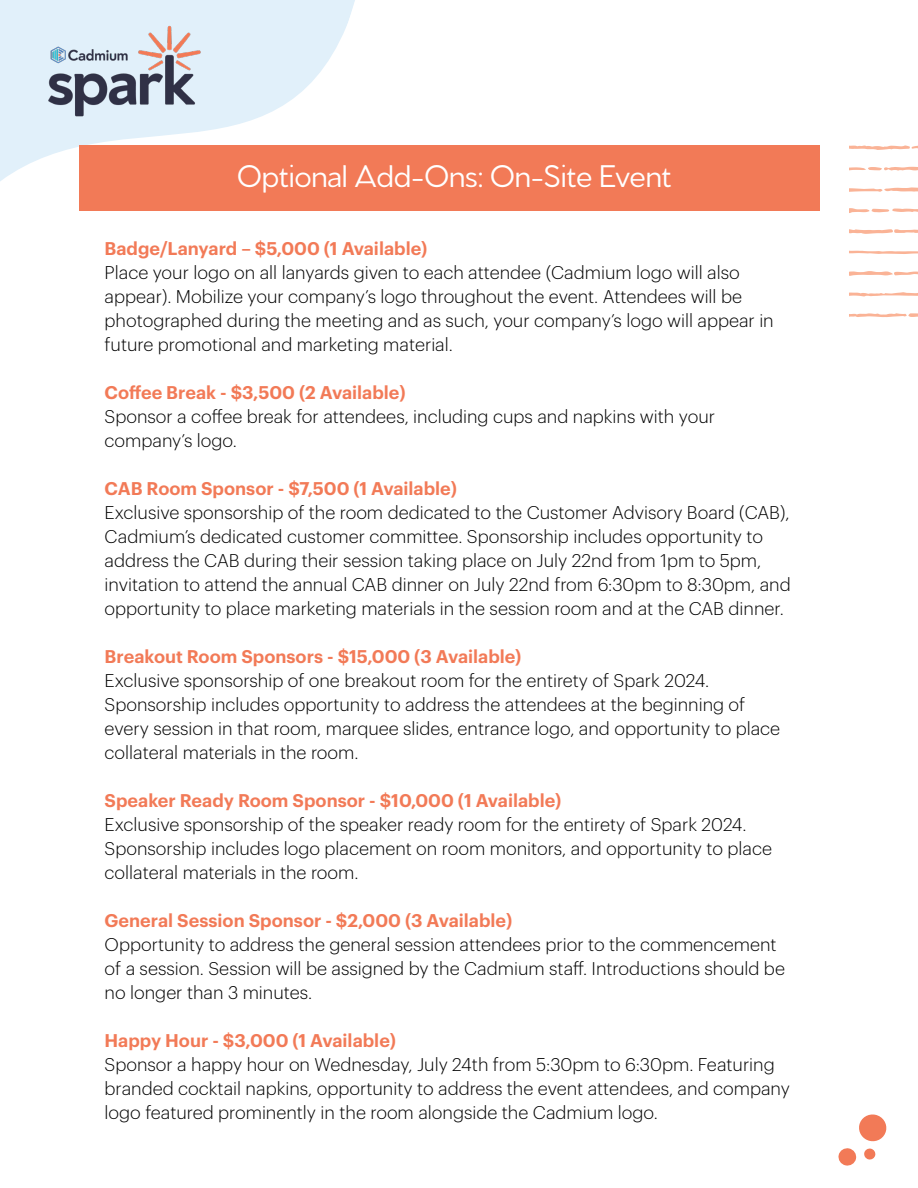
<style>
.page{position:relative;width:918px;height:1188px;background:#fff}
.page>*{position:absolute;margin:0;border:0;box-sizing:border-box;transform-origin:0 0}
.t1{font:33px "Venti CF";color:#fff}
.t2{font:300 18px/24px "Graphik";color:#000}
.t3{font:600 18px "Graphik";color:#f27a57}
.s1{font-weight:600;color:#f27a57}
</style>
<div class="page">
<svg style="left:849px;top:229px;width:69px;height:5px"></svg>
<svg style="left:849px;top:251px;width:69px;height:3px"></svg>
<svg style="left:849px;top:146px;width:69px;height:4px"></svg>
<svg style="left:849px;top:271px;width:69px;height:5px"></svg>
<svg style="left:849px;top:208px;width:69px;height:5px"></svg>
<svg style="left:849px;top:187px;width:69px;height:5px"></svg>
<svg style="left:849px;top:167px;width:69px;height:4px"></svg>
<svg style="left:849px;top:292px;width:69px;height:4px"></svg>
<svg style="left:849px;top:313px;width:69px;height:4px"></svg>
<svg style="left:0;top:0;width:355px;height:211px;fill:#e1f0fa"></svg>
<img style="left:36px;top:20px;width:175px;height:102px">
<svg style="left:838px;top:1114px;width:49px;height:52px"></svg>
<div style="left:80px;top:146px;width:740px;height:65px;background:#f27a57"></div>
<p class="t1" style="left:237px;top:155px;width:436px">Optional Add-Ons: On-Site Event</p>
<p class="t2" style="left:105px;top:235px;width:671px"><span class="s1">Badge/Lanyard – $5,000 (1 Available)<br></span>Place your logo on all lanyards given to each attendee (Cadmium logo will also appear). Mobilize your company’s logo throughout the event. Attendees will be photographed during the meeting and as such, your company’s logo will appear in future promotional and marketing material.</p>
<p class="t3" style="left:105px;top:379px;width:302px">Coffee Break - $3,500 (2 Available)</p>
<p class="t2" style="left:105px;top:403px;width:612px">Sponsor a coffee break for attendees, including cups and napkins with your company’s logo.</p>
<p class="t2" style="left:105px;top:475px;width:688px"><span class="s1">CAB Room Sponsor - $7,500 (1 Available)<br></span>Exclusive sponsorship of the room dedicated to the Customer Advisory Board (CAB), Cadmium’s dedicated customer committee. Sponsorship includes opportunity to address the CAB during their session taking place on July 22nd from 1pm to 5pm, invitation to attend the annual CAB dinner on July 22nd from 6:30pm to 8:30pm, and opportunity to place marketing materials in the session room and at the CAB dinner.</p>
<p class="t2" style="left:105px;top:643px;width:677px"><span class="s1">Breakout Room Sponsors - $15,000 (3 Available)<br></span>Exclusive sponsorship of one breakout room for the entirety of Spark 2024.<br>Sponsorship includes opportunity to address the attendees at the beginning of every session in that room, marquee slides, entrance logo, and opportunity to place collateral materials in the room.</p>
<p class="t2" style="left:105px;top:787px;width:669px"><span class="s1">Speaker Ready Room Sponsor - $10,000 (1 Available)<br></span>Exclusive sponsorship of the speaker ready room for the entirety of Spark 2024.<br>Sponsorship includes logo placement on room monitors, and opportunity to place collateral materials in the room.</p>
<p class="t2" style="left:105px;top:907px;width:682px"><span class="s1">General Session Sponsor - $2,000 (3 Available)<br></span>Opportunity to address the general session attendees prior to the commencement of a session. Session will be assigned by the Cadmium staff. Introductions should be no longer than 3 minutes.</p>
<p class="t2" style="left:105px;top:1027px;width:687px"><span class="s1">Happy Hour - $3,000 (1 Available)<br></span>Sponsor a happy hour on Wednesday, July 24th from 5:30pm to 6:30pm. Featuring branded cocktail napkins, opportunity to address the event attendees, and company logo featured prominently in the room alongside the Cadmium logo.</p>
</div>
